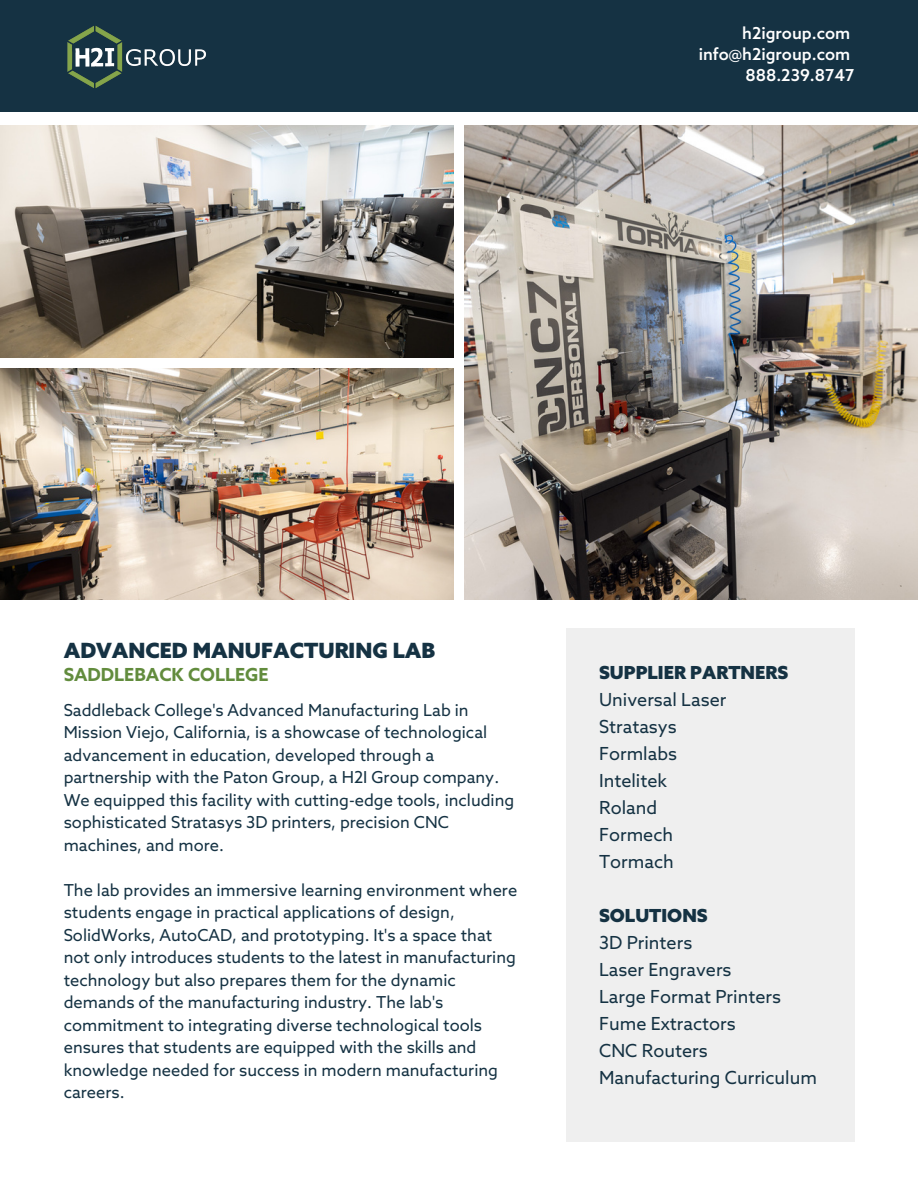
<style>
.page{position:relative;width:918px;height:1188px;background:#fff}
.page>*{position:absolute;margin:0;border:0;box-sizing:border-box;transform-origin:0 0}
.t1{font:900 21px "Azo Sans";color:#153243}
.t2{font:18px "Azo Sans";color:#153243}
.t3{font:900 18px "Azo Sans";color:#153243}
.t4{font:700 18px "Azo Sans";color:#628c3d}
.t5{font:16.5px/22.5px "Azo Sans";color:#153243}
.t6{font:500 16.5px "Azo Sans";color:#fff}
</style>
<div class="page">
<img style="left:0;top:126px;width:453px;height:231px">
<img style="left:465px;top:126px;width:453px;height:473px">
<img style="left:0;top:369px;width:453px;height:230px">
<div style="left:0;top:0;width:918px;height:112px;background:#153243"></div>
<div style="left:566px;top:628px;width:288px;height:513px;background:#efefef"></div>
<img style="left:67px;top:25px;width:139px;height:63px">
<p class="t6" style="left:742px;top:24px;width:110px">h2igroup.com</p>
<p class="t6" style="left:699px;top:46px;width:153px">info@h2igroup.com</p>
<p class="t6" style="left:746px;top:67px;width:110px">888.239.8747</p>
<p class="t1" style="left:64px;top:640px;width:373px">ADVANCED MANUFACTURING LAB</p>
<p class="t4" style="left:64px;top:666px;width:206px">SADDLEBACK COLLEGE</p>
<p class="t5" style="left:64px;top:700px;width:452px">Saddleback College's Advanced Manufacturing Lab in Mission Viejo, California, is a showcase of technological advancement in education, developed through a partnership with the Paton Group, a H2I Group company.<br>We equipped this facility with cutting-edge tools, including sophisticated Stratasys 3D printers, precision CNC machines, and more.</p>
<p class="t5" style="left:64px;top:880px;width:455px">The lab provides an immersive learning environment where students engage in practical applications of design, SolidWorks, AutoCAD, and prototyping. It's a space that not only introduces students to the latest in manufacturing technology but also prepares them for the dynamic demands of the manufacturing industry. The lab's commitment to integrating diverse technological tools ensures that students are equipped with the skills and knowledge needed for success in modern manufacturing careers.</p>
<p class="t3" style="left:599px;top:663px;width:191px">SUPPLIER PARTNERS</p>
<p class="t2" style="left:599px;top:690px;width:129px">Universal Laser</p>
<p class="t2" style="left:599px;top:717px;width:79px">Stratasys</p>
<p class="t2" style="left:599px;top:744px;width:79px">Formlabs</p>
<p class="t2" style="left:599px;top:771px;width:69px">Intelitek</p>
<p class="t2" style="left:599px;top:798px;width:60px">Roland</p>
<p class="t2" style="left:599px;top:825px;width:76px">Formech</p>
<p class="t2" style="left:599px;top:852px;width:76px">Tormach</p>
<p class="t3" style="left:599px;top:906px;width:110px">SOLUTIONS</p>
<p class="t2" style="left:599px;top:933px;width:95px">3D Printers</p>
<p class="t2" style="left:599px;top:960px;width:134px">Laser Engravers</p>
<p class="t2" style="left:599px;top:987px;width:184px">Large Format Printers</p>
<p class="t2" style="left:599px;top:1014px;width:138px">Fume Extractors</p>
<p class="t2" style="left:599px;top:1041px;width:110px">CNC Routers</p>
<p class="t2" style="left:599px;top:1068px;width:219px">Manufacturing Curriculum</p>
</div>
